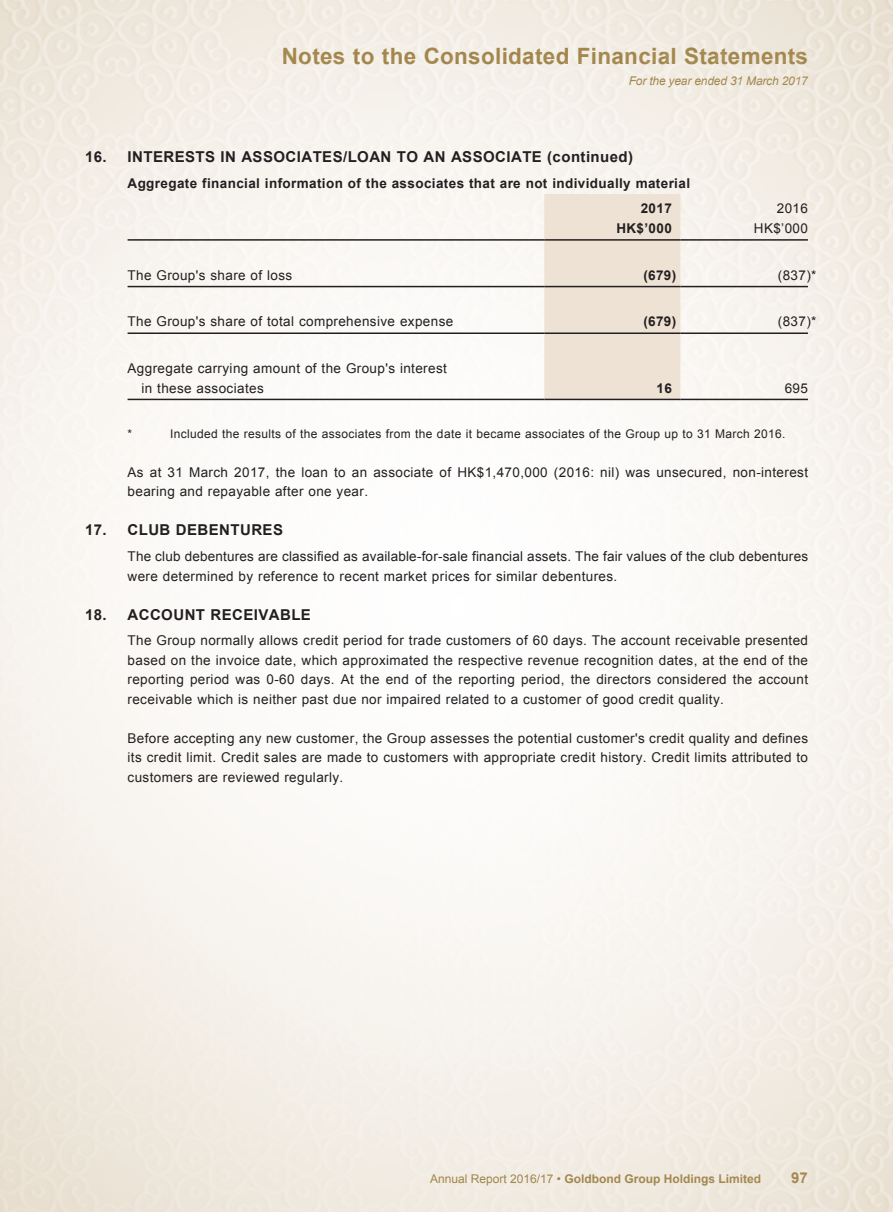
<style>
.page{position:relative;width:893px;height:1212px;background:#fff}
.page>*{position:absolute;margin:0;border:0;box-sizing:border-box;transform-origin:0 0}
.t1{font:700 22.5px "Arial";letter-spacing:.015em;color:#937532}
.t2{font:700 15px "Arial";letter-spacing:.03em;color:#231f20}
.t3{font:700 15px "Arial";color:#937532}
.t4{font:13.5px/19.5px "Arial";letter-spacing:.03em;color:#231f20}
.t5{font:700 13.5px/26px "Arial";letter-spacing:.03em;color:#231f20}
.t6{font:12px "Arial";letter-spacing:.03em;color:#231f20}
.t7{font:700 12px "Arial";color:#937532}
.t8{font:italic 12px "Arial";letter-spacing:-.015em;color:#937532}
.s1{font-weight:400}
</style>
<div class="page">
<div style="left:544px;top:194px;width:136px;height:205px;background:#ede2d4"></div>
<hr style="left:128px;top:239px;width:416px;height:2px;background:#231f20">
<hr style="left:544px;top:239px;width:136px;height:2px;background:#231f20">
<hr style="left:680px;top:239px;width:128px;height:2px;background:#231f20">
<hr style="left:128px;top:286px;width:416px;height:1px;background:#231f20">
<hr style="left:544px;top:286px;width:136px;height:1px;background:#231f20">
<hr style="left:680px;top:286px;width:128px;height:1px;background:#231f20">
<hr style="left:128px;top:332px;width:416px;height:2px;background:#231f20">
<hr style="left:544px;top:332px;width:136px;height:2px;background:#231f20">
<hr style="left:680px;top:332px;width:128px;height:2px;background:#231f20">
<hr style="left:128px;top:399px;width:416px;height:1px;background:#231f20">
<hr style="left:544px;top:399px;width:136px;height:1px;background:#231f20">
<hr style="left:680px;top:399px;width:128px;height:1px;background:#231f20">
<h1 class="t1" style="left:282px;top:42px;width:528px">Notes to the Consolidated Financial Statements</h1>
<p class="t8" style="left:629px;top:73px;width:181px">For the year ended 31 March 2017</p>
<p class="t2" style="left:85px;top:147px;width:550px">16. INTERESTS IN ASSOCIATES/LOAN TO AN ASSOCIATE (continued)</p>
<p class="t5" style="left:641px;top:170px;width:51px;text-indent:-513px">Aggregate financial information of the associates that are not individually material<br>2017</p>
<p class="t4" style="left:777px;top:199px;width:33px">2016</p>
<p class="t5" style="left:616px;top:216px;width:57px">HK$’000</p>
<p class="t4" style="left:754px;top:219px;width:56px">HK$’000</p>
<p class="t4" style="left:128px;top:265px;width:166px">The Group's share of loss</p>
<p class="t5" style="left:643px;top:262px;width:35px">(679)</p>
<p class="t4" style="left:778px;top:265px;width:40px">(837)*</p>
<p class="t4" style="left:128px;top:312px;width:327px">The Group's share of total comprehensive expense</p>
<p class="t5" style="left:643px;top:309px;width:35px">(679)</p>
<p class="t4" style="left:778px;top:312px;width:40px">(837)*</p>
<p class="t4" style="left:141px;top:359px;width:307px;text-indent:-14px">Aggregate carrying amount of the Group's interest in these associates</p>
<p class="t5" style="left:656px;top:375px;width:17px">16</p>
<p class="t4" style="left:785px;top:378px;width:25px">695</p>
<p class="t6" style="left:128px;top:426px;width:6px">*</p>
<p class="t6" style="left:170px;top:426px;width:617px">Included the results of the associates from the date it became associates of the Group up to 31 March 2016.</p>
<p class="t4" style="left:128px;top:462px;width:682px">As at 31 March 2017, the loan to an associate of HK$1,470,000 (2016: nil) was unsecured, non-interest bearing and repayable after one year.</p>
<p class="t2" style="left:85px;top:520px;width:199px">17. CLUB DEBENTURES</p>
<p class="t4" style="left:128px;top:547px;width:682px">The club debentures are classified as available-for-sale financial assets. The fair values of the club debentures were determined by reference to recent market prices for similar debentures.</p>
<p class="t2" style="left:85px;top:604px;width:227px">18. ACCOUNT RECEIVABLE</p>
<p class="t4" style="left:128px;top:631px;width:682px;text-align:justify">The Group normally allows credit period for trade customers of 60 days. The account receivable presented based on the invoice date, which approximated the respective revenue recognition dates, at the end of the reporting period was 0-60 days. At the end of the reporting period, the directors considered the account receivable which is neither past due nor impaired related to a customer of good credit quality.</p>
<p class="t4" style="left:128px;top:729px;width:682px;text-align:justify">Before accepting any new customer, the Group assesses the potential customer's credit quality and defines its credit limit. Credit sales are made to customers with appropriate credit history. Credit limits attributed to customers are reviewed regularly.</p>
<p class="t7" style="left:430px;top:1171px;width:332px"><span class="s1">Annual Report 2016/17 •</span> Goldbond Group Holdings Limited</p>
<p class="t3" style="left:791px;top:1168px;width:18px">97</p>
</div>
